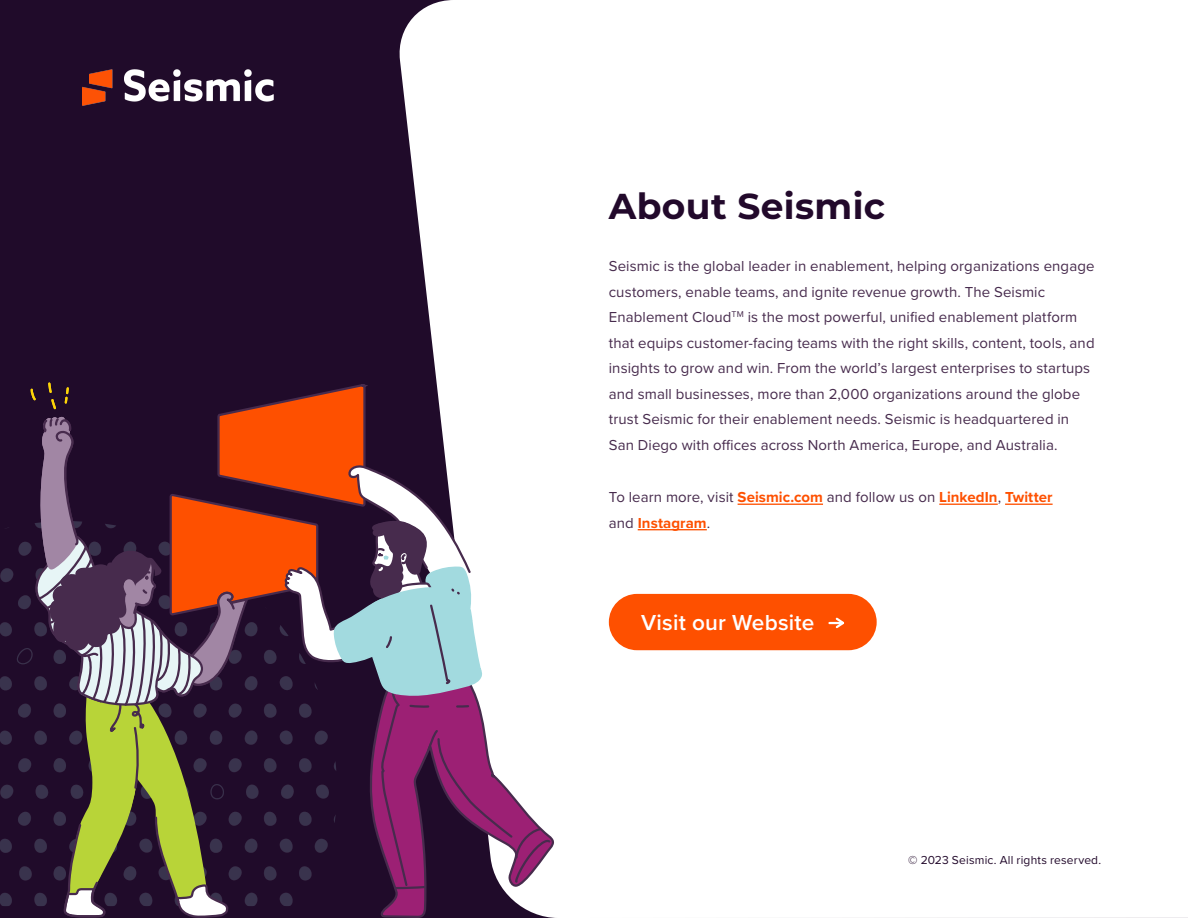
<style>
.page{position:relative;width:1188px;height:918px;background:#200b2a}
.page>*{position:absolute;margin:0;border:0;box-sizing:border-box;transform-origin:0 0}
.Heading_2{font:700 36px "Montserrat";letter-spacing:.01em;color:#22092b}
.Heading_3{font:600 22.5px "Proxima Nova";letter-spacing:.01em;color:#fff}
.Body{font:15px/25.5px "Proxima Nova";letter-spacing:.005em;color:#472b4d}
.t1{font:12px "Proxima Nova";letter-spacing:.015em;color:#22092b}
.s1{font-weight:700;color:#fe5000}
</style>
<div class="page">
<img style="left:0;top:527px;width:29px;height:379px">
<div style="left:399px;top:0;width:789px;height:918px;background:#fff"></div>
<img style="left:82px;top:69px;width:192px;height:37px">
<svg style="left:29px;top:237px;width:528px;height:681px"></svg>
<svg style="left:154px;top:587px;width:308px;height:317px"></svg>
<div style="left:609px;top:594px;width:268px;height:56px;background:#fe5000;border-radius:28px"></div>
<svg style="left:829px;top:617px;width:15px;height:12px"></svg>
<hr style="left:738px;top:504px;width:85px;height:1px;background:#fe5000">
<hr style="left:939px;top:504px;width:59px;height:1px;background:#fe5000">
<hr style="left:1005px;top:504px;width:48px;height:1px;background:#fe5000">
<hr style="left:638px;top:529px;width:69px;height:1px;background:#fe5000">
<p class="Heading_2" style="left:609px;top:182px;width:278px">About Seismic</p>
<p class="Body" style="left:609px;top:253px;width:487px">Seismic is the global leader in enablement, helping organizations engage customers, enable teams, and ignite revenue growth. The Seismic Enablement Cloud<sup>TM</sup> is the most powerful, unified enablement platform that equips customer-facing teams with the right skills, content, tools, and insights to grow and win. From the world’s largest enterprises to startups and small businesses, more than 2,000 organizations around the globe trust Seismic for their enablement needs. Seismic is headquartered in San Diego with offices across North America, Europe, and Australia.</p>
<p class="Body" style="left:609px;top:484px;width:445px">To learn more, visit <span class="s1">Seismic.com</span> and follow us on <span class="s1">LinkedIn</span>, <span class="s1">Twitter </span>and <span class="s1">Instagram</span>.</p>
<p class="Heading_3" style="left:641px;top:605px;width:175px">Visit our Website</p>
<p class="t1" style="left:908px;top:851px;width:194px">© 2023 Seismic. All rights reserved.</p>
</div>
